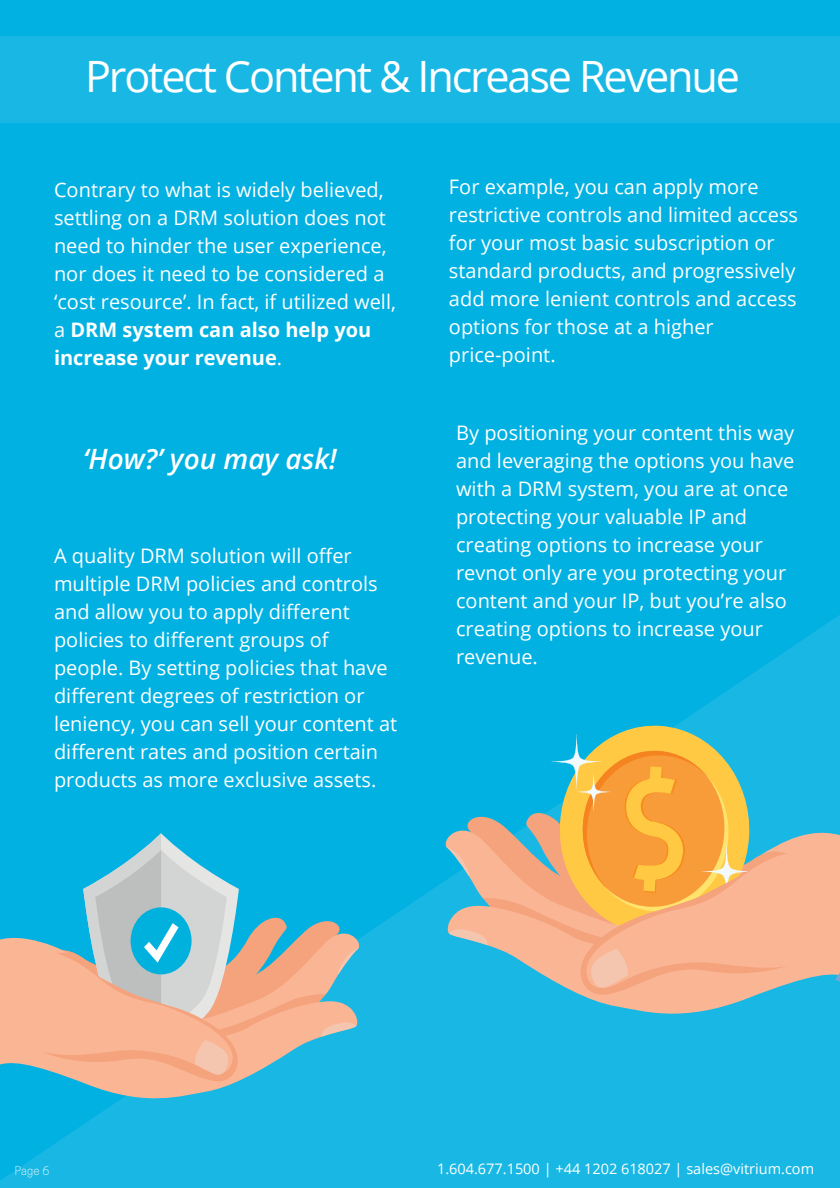
<style>
.page{position:relative;width:840px;height:1188px;background:#00b1e2}
.page>*{position:absolute;margin:0;border:0;box-sizing:border-box;transform-origin:0 0}
.t1{font:43.2px "Open Sans";letter-spacing:-.05em;color:#fff}
.t2{font:italic 600 28px "Open Sans";color:#fff}
.t3{font:20px/28px "Open Sans";color:#fff}
.t4{font:14.4px "Open Sans";color:#fff}
.t5{font:300 11.6px "Cooper Hewitt";color:#fff}
.s1{font-weight:700}
</style>
<div class="page">
<svg style="left:0;top:615px;width:840px;height:573px"></svg>
<svg style="left:557px;top:722px;width:195px;height:12px"></svg>
<svg style="left:445px;top:997px;width:395px;height:27px;fill:#19b8e4"></svg>
<svg style="left:443px;top:734px;width:397px;height:263px"></svg>
<svg style="left:0;top:1083px;width:360px;height:25px;fill:#19b8e4"></svg>
<svg style="left:0;top:833px;width:362px;height:250px"></svg>
<div style="left:0;top:36px;width:840px;height:87px;background:#19b8e4"></div>
<h1 class="t1" style="left:85px;top:47px;width:657px">Protect Content &amp; Increase Revenue</h1>
<p class="t3" style="left:54px;top:175px;width:343px">Contrary to what is widely believed, settling on a DRM solution does not need to hinder the user experience, nor does it need to be considered a ‘cost resource’. In fact, if utilized well, a <span class="s1">DRM system can also help you increase your revenue</span>.</p>
<h2 class="t2" style="left:83px;top:440px;width:255px">‘How?’ you may ask!</h2>
<p class="t3" style="left:54px;top:541px;width:345px">A quality DRM solution will offer multiple DRM policies and controls and allow you to apply different policies to different groups of people. By setting policies that have different degrees of restriction or leniency, you can sell your content at different rates and position certain products as more exclusive assets.</p>
<p class="t3" style="left:449px;top:172px;width:351px">For example, you can apply more restrictive controls and limited access for your most basic subscription or standard products, and progressively add more lenient controls and access options for those at a higher price-point.</p>
<p class="t3" style="left:456px;top:418px;width:340px">By positioning your content this way and leveraging the options you have with a DRM system, you are at once protecting your valuable IP and creating options to increase your revnot only are you protecting your content and your IP, but you’re also creating options to increase your revenue.</p>
<p class="t5" style="left:15px;top:1163px;width:36px">Page 6</p>
<p class="t4" style="left:437px;top:1159px;width:379px">1.604.677.1500 | +44 1202 618027 | sales@vitrium.com</p>
</div>
